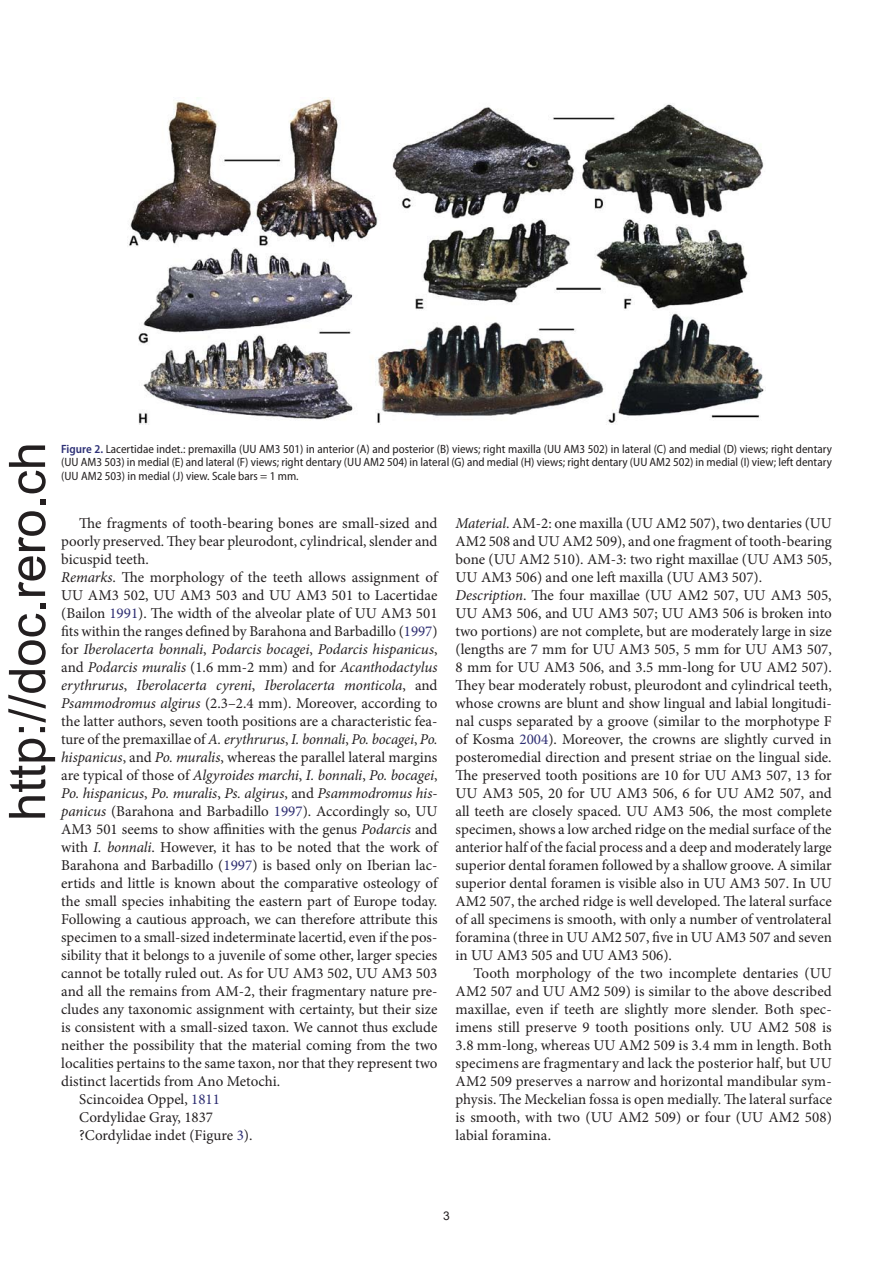
<style>
.page{position:relative;width:893px;height:1263px;background:#fff}
.page>*{position:absolute;margin:0;border:0;box-sizing:border-box;transform-origin:0 0}
.t1{font:50.55px "Arial";color:#231f20}
.t2{font:15px/18px "Minion Pro";color:#231f20}
.t3{font:italic 15px "Minion Pro";letter-spacing:-.005em;color:#231f20}
.t4{font:semi-condensed 12px/13.5px "Myriad Pro";color:#231f20;text-align:justify}
.t5{font:12px "Arial";color:#231f20}
.s1{font-weight:600;color:#2c2f75}
.s2{font-style:italic}
.s3{color:#2d2d72}
.s4{font-style:normal}
</style>
<div class="page">
<img style="left:129px;top:97px;width:635px;height:327px">
<p class="t4" style="left:61px;top:443px;width:772px"><span class="s1">Figure 2.</span> Lacertidae indet.: premaxilla (UU AM3 501) in anterior (A) and posterior (B) views; right maxilla (UU AM3 502) in lateral (C) and medial (D) views; right dentary (UU AM3 503) in medial (E) and lateral (F) views; right dentary (UU AM2 504) in lateral (G) and medial (H) views; right dentary (UU AM2 502) in medial (I) view; left dentary (UU AM2 503) in medial (J) view. Scale bars = 1 mm.</p>
<h1 class="t1" style="left:-1px;top:821px;width:380px;rotate:-90deg">http://doc.rero.ch</h1>
<p class="t2" style="left:79px;top:515px;width:360px">The fragments of tooth-bearing bones are small-sized and</p>
<p class="t2" style="left:61px;top:533px;width:378px">poorly preserved. They bear pleurodont, cylindrical, slender and</p>
<p class="t2" style="left:61px;top:551px;width:89px">bicuspid teeth.</p>
<p class="t2" style="left:61px;top:569px;width:378px"><span class="s2">Remarks</span>. The morphology of the teeth allows assignment of</p>
<p class="t2" style="left:61px;top:587px;width:378px">UU AM3 502, UU AM3 503 and UU AM3 501 to Lacertidae</p>
<p class="t2" style="left:61px;top:605px;width:378px">(Bailon <span class="s3">1991</span>). The width of the alveolar plate of UU AM3 501</p>
<p class="t2" style="left:61px;top:623px;width:378px">fits within the ranges defined by Barahona and Barbadillo (<span class="s3">1997</span>)</p>
<p class="t3" style="left:61px;top:643px;width:378px"><span class="s4">for</span> Iberolacerta bonnali<span class="s4">,</span> Podarcis bocagei<span class="s4">,</span> Podarcis hispanicus<span class="s4">,</span></p>
<p class="t3" style="left:61px;top:661px;width:378px"><span class="s4">and</span> Podarcis muralis <span class="s4">(1.6 mm-2 mm) and for</span> Acanthodactylus</p>
<p class="t3" style="left:61px;top:679px;width:378px">erythrurus<span class="s4">,</span> Iberolacerta cyreni<span class="s4">,</span> Iberolacerta monticola<span class="s4">, and</span></p>
<p class="t2" style="left:61px;top:695px;width:378px"><span class="s2">Psammodromus algirus</span> (2.3–2.4 mm). Moreover, according to</p>
<p class="t2" style="left:61px;top:713px;width:378px">the latter authors, seven tooth positions are a characteristic fea-</p>
<p class="t3" style="left:61px;top:733px;width:378px"><span class="s4">ture of the premaxillae of</span> A. erythrurus<span class="s4">,</span> I. bonnali<span class="s4">,</span> Po. bocagei<span class="s4">,</span> Po.</p>
<p class="t2" style="left:61px;top:749px;width:378px"><span class="s2">hispanicus</span>, and <span class="s2">Po. muralis</span>, whereas the parallel lateral margins</p>
<p class="t3" style="left:61px;top:769px;width:378px"><span class="s4">are typical of those of</span> Algyroides marchi<span class="s4">,</span> I. bonnali<span class="s4">,</span> Po. bocagei<span class="s4">,</span></p>
<p class="t3" style="left:61px;top:787px;width:378px">Po. hispanicus<span class="s4">,</span> Po. muralis<span class="s4">,</span> Ps. algirus<span class="s4">, and</span> Psammodromus his-</p>
<p class="t2" style="left:61px;top:803px;width:378px"><span class="s2">panicus</span> (Barahona and Barbadillo <span class="s3">1997</span>). Accordingly so, UU</p>
<p class="t2" style="left:61px;top:821px;width:378px">AM3 501 seems to show affinities with the genus <span class="s2">Podarcis</span> and</p>
<p class="t2" style="left:61px;top:839px;width:378px">with <span class="s2">I. bonnali</span>. However, it has to be noted that the work of</p>
<p class="t2" style="left:61px;top:857px;width:378px">Barahona and Barbadillo (<span class="s3">1997</span>) is based only on Iberian lac-</p>
<p class="t2" style="left:61px;top:875px;width:378px">ertids and little is known about the comparative osteology of</p>
<p class="t2" style="left:61px;top:893px;width:377px">the small species inhabiting the eastern part of Europe today.</p>
<p class="t2" style="left:61px;top:911px;width:378px">Following a cautious approach, we can therefore attribute this</p>
<p class="t2" style="left:61px;top:929px;width:378px">specimen to a small-sized indeterminate lacertid, even if the pos-</p>
<p class="t2" style="left:61px;top:947px;width:377px">sibility that it belongs to a juvenile of some other, larger species</p>
<p class="t2" style="left:61px;top:965px;width:378px">cannot be totally ruled out. As for UU AM3 502, UU AM3 503</p>
<p class="t2" style="left:61px;top:983px;width:377px">and all the remains from AM-2, their fragmentary nature pre-</p>
<p class="t2" style="left:61px;top:1001px;width:378px">cludes any taxonomic assignment with certainty, but their size</p>
<p class="t2" style="left:61px;top:1019px;width:378px">is consistent with a small-sized taxon. We cannot thus exclude</p>
<p class="t2" style="left:61px;top:1037px;width:378px">neither the possibility that the material coming from the two</p>
<p class="t2" style="left:61px;top:1055px;width:378px">localities pertains to the same taxon, nor that they represent two</p>
<p class="t2" style="left:61px;top:1073px;width:220px">distinct lacertids from Ano Metochi.</p>
<p class="t2" style="left:79px;top:1091px;width:142px">Scincoidea Oppel, <span class="s3">1811</span></p>
<p class="t2" style="left:79px;top:1109px;width:135px">Cordylidae Gray, 1837</p>
<p class="t2" style="left:79px;top:1127px;width:175px">?Cordylidae indet (Figure <span class="s3">3</span>).</p>
<p class="t2" style="left:455px;top:515px;width:378px"><span class="s2">Material</span>. AM-2: one maxilla (UU AM2 507), two dentaries (UU AM2 508 and UU AM2 509), and one fragment of tooth-bearing bone (UU AM2 510). AM-3: two right maxillae (UU AM3 505, UU AM3 506) and one left maxilla (UU AM3 507).<br><span class="s2">Description</span>. The four maxillae (UU AM2 507, UU AM3 505, UU AM3 506, and UU AM3 507; UU AM3 506 is broken into two portions) are not complete, but are moderately large in size (lengths are 7 mm for UU AM3 505, 5 mm for UU AM3 507, 8 mm for UU AM3 506, and 3.5 mm-long for UU AM2 507).<br>They bear moderately robust, pleurodont and cylindrical teeth, whose crowns are blunt and show lingual and labial longitudi&shy;nal cusps separated by a groove (similar to the morphotype F of Kosma <span class="s3">2004</span>). Moreover, the crowns are slightly curved in posteromedial direction and present striae on the lingual side.<br>The preserved tooth positions are 10 for UU AM3 507, 13 for UU AM3 505, 20 for UU AM3 506, 6 for UU AM2 507, and all teeth are closely spaced. UU AM3 506, the most complete specimen, shows a low arched ridge on the medial surface of the anterior half of the facial process and a deep and moderately large superior dental foramen followed by a shallow groove. A similar superior dental foramen is visible also in UU AM3 507. In UU AM2 507, the arched ridge is well developed. The lateral surface of all specimens is smooth, with only a number of ventrolateral foramina (three in UU AM2 507, five in UU AM3 507 and seven in UU AM3 505 and UU AM3 506).</p>
<p class="t2" style="left:455px;top:965px;width:378px;text-align:justify;text-indent:18px">Tooth morphology of the two incomplete dentaries (UU AM2 507 and UU AM2 509) is similar to the above described maxillae, even if teeth are slightly more slender. Both spec&shy;imens still preserve 9 tooth positions only. UU AM2 508 is 3.8 mm-long, whereas UU AM2 509 is 3.4 mm in length. Both specimens are fragmentary and lack the posterior half, but UU AM2 509 preserves a narrow and horizontal mandibular sym&shy;physis. The Meckelian fossa is open medially. The lateral surface is smooth, with two (UU AM2 509) or four (UU AM2 508) labial foramina.</p>
<p class="t5" style="left:443px;top:1209px;width:8px">3</p>
</div>
